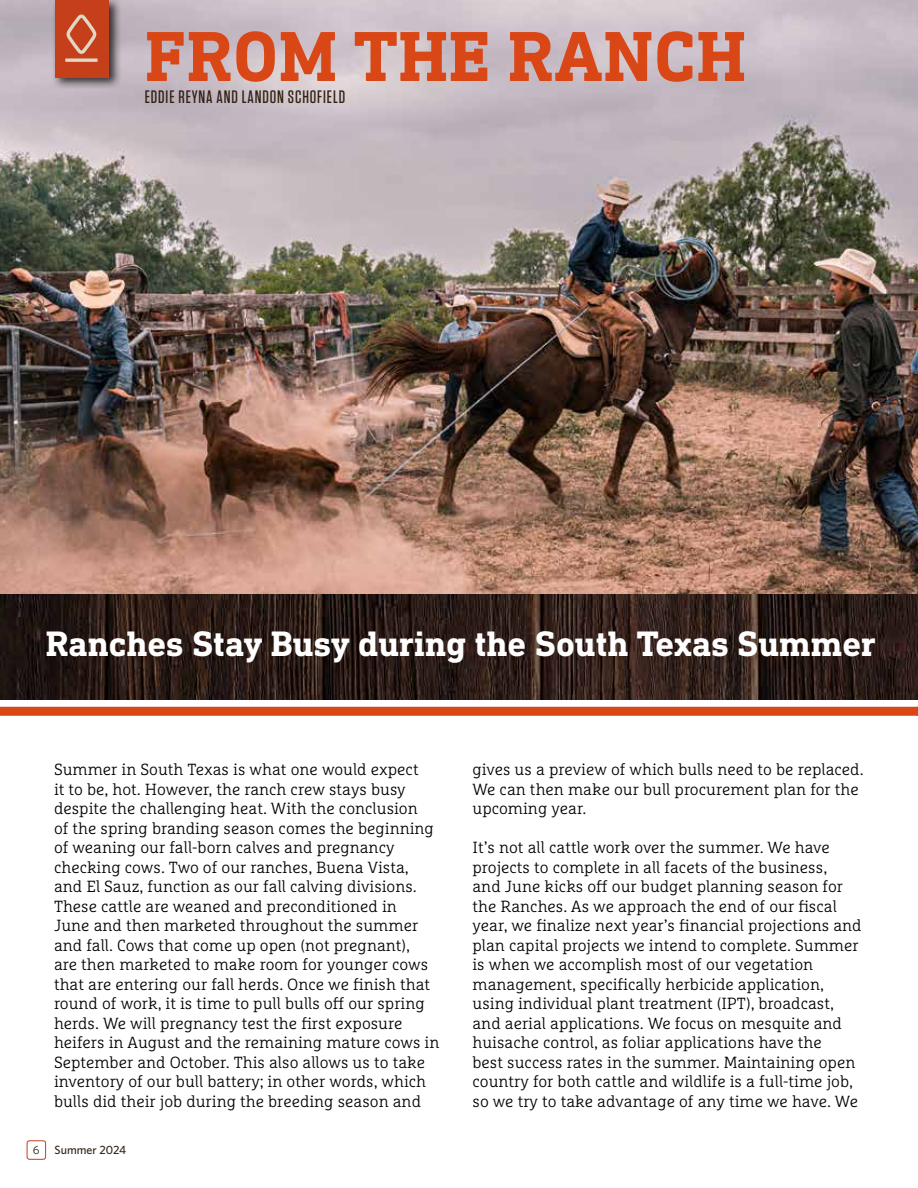
<style>
.page{position:relative;width:918px;height:1188px;background:#fff}
.page>*{position:absolute;margin:0;border:0;box-sizing:border-box;transform-origin:0 0}
.t1{font:700 72px "DIN Next Slab Pro";letter-spacing:.01em;color:#da4716}
.t2{font:700 36px "DIN Next Slab Pro";color:#fff}
.t3{font:500 18px "Tungsten";letter-spacing:.05em;color:#2f2013}
.t4{font:300 16.2px/19.5px "Marselis Slab OT";color:#000}
.t5{font:500 12px "Whitney";color:#2f2013}
.s1{font-weight:400}
</style>
<div class="page">
<img style="left:0;top:0;width:918px;height:594px">
<img style="left:0;top:594px;width:918px;height:105px">
<div style="left:51px;top:0;width:71px;height:90px;background:#000;opacity:.75"></div>
<div style="left:55px;top:0;width:54px;height:77px;background:#c53f1b"></div>
<svg style="left:67px;top:15px;width:29px;height:39px"></svg>
<svg style="left:65px;top:58px;width:33px;height:4px"></svg>
<div style="left:27px;top:1141px;width:19px;height:19px;border:1px solid #c53f1b;border-radius:2px"></div>
<div style="left:0;top:707px;width:918px;height:9px;background:#da4716"></div>
<h1 class="t1" style="left:145px;top:14px;width:602px">FROM THE RANCH</h1>
<p class="t3" style="left:145px;top:87px;width:202px">EDDIE REYNA AND LANDON SCHOFIELD</p>
<h2 class="t2" style="left:46px;top:623px;width:832px">Ranches Stay Busy during the South Texas Summer</h2>
<p class="t4" style="left:54px;top:760px;width:387px">Summer in South Texas is what one would expect<br>it to be, hot. However, the ranch crew stays busy despite the challenging heat. With the conclusion<br>of the spring branding season comes the beginning of weaning our fall-born calves and pregnancy checking cows. Two of our ranches, Buena Vista, and El Sauz, function as our fall calving divisions.<br>These cattle are weaned and preconditioned in<br>June and then marketed throughout the summer and fall. Cows that come up open (not pregnant),<br>are then marketed to make room for younger cows that are entering our fall herds. Once we finish that round of work, it is time to pull bulls off our spring herds. We will pregnancy test the first exposure heifers in August and the remaining mature cows in September and October. This also allows us to take inventory of our bull battery; in other words, which bulls did their job during the breeding season and</p>
<p class="t4" style="left:472px;top:760px;width:392px">gives us a preview of which bulls need to be replaced.<br>We can then make our bull procurement plan for the upcoming year.</p>
<p class="t4" style="left:472px;top:838px;width:391px">It’s not all cattle work over the summer. We have projects to complete in all facets of the business,<br>and June kicks off our budget planning season for the Ranches. As we approach the end of our fiscal year, we finalize next year’s financial projections and plan capital projects we intend to complete. Summer is when we accomplish most of our vegetation management, specifically herbicide application, using individual plant treatment (IPT), broadcast, and aerial applications. We focus on mesquite and huisache control, as foliar applications have the<br>best success rates in the summer. Maintaining open country for both cattle and wildlife is a full-time job, so we try to take advantage of any time we have. We</p>
<p class="t5" style="left:33px;top:1142px;width:95px"><span class="s1">6</span> Summer 2024</p>
</div>
